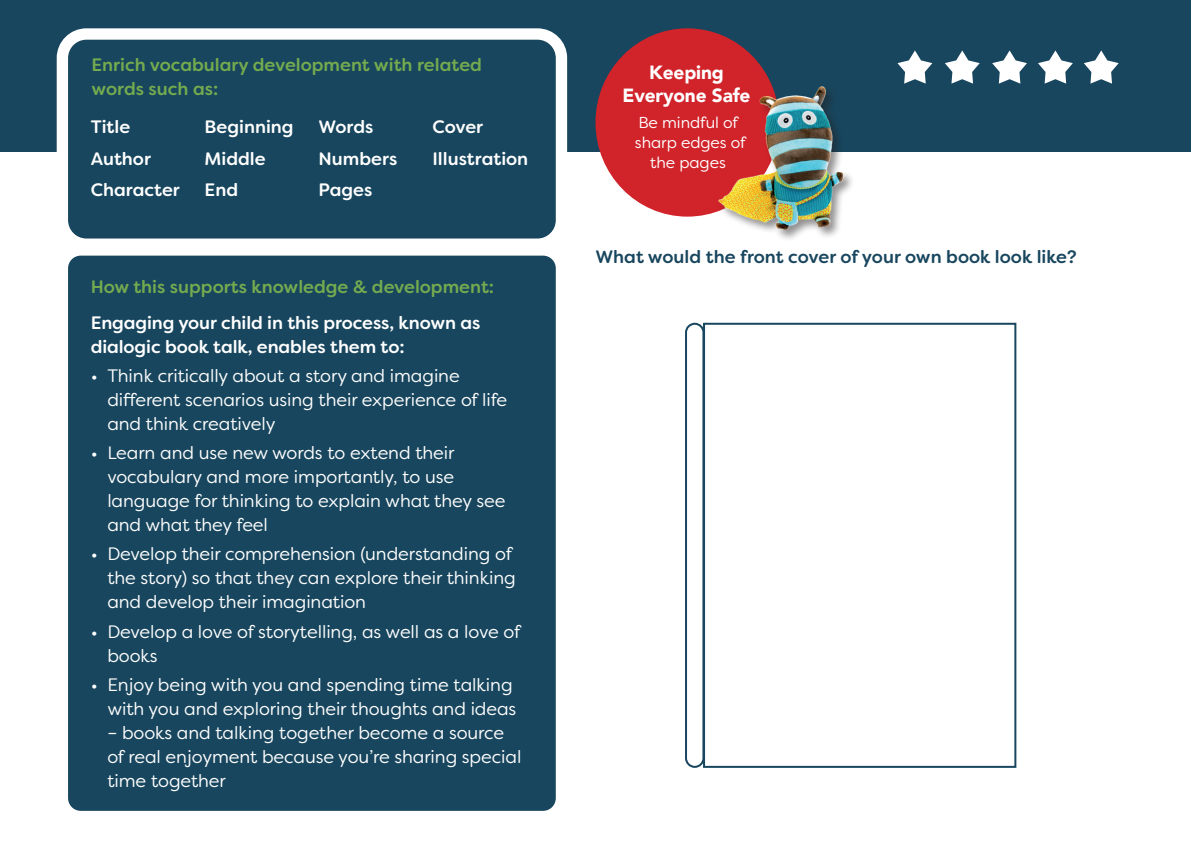
<style>
.page{position:relative;width:1191px;height:842px;background:#fff}
.page>*{position:absolute;margin:0;border:0;box-sizing:border-box;transform-origin:0 0}
.t1{font:900 19px/22.2px "Avenir LT Pro";letter-spacing:-.01em;color:#fff;text-align:center}
.t2{font:18px/24px "Filson Soft";letter-spacing:-.005em;color:#fff}
.t3{font:500 18px/31.2px "Filson Soft";letter-spacing:-.005em;color:#fff}
.t4{font:500 18px/24px "Filson Soft";color:#74ab4f}
.t5{font:500 18px "Filson Soft";color:#18465e}
.t6{font:15.8px/20px "Filson Soft";letter-spacing:-.005em;color:#fff;text-align:center}
</style>
<div class="page">
<div style="left:62px;top:250px;width:499px;height:566px;background:#18465e;border-radius:18px"></div>
<div style="left:57px;top:244px;width:510px;height:578px;border:11px solid #fff;border-radius:18px"></div>
<div style="left:0;top:0;width:1191px;height:151px;background:#18465e"></div>
<svg style="left:897px;top:50px;width:35px;height:34px"></svg>
<svg style="left:945px;top:50px;width:34px;height:34px"></svg>
<svg style="left:992px;top:50px;width:35px;height:34px"></svg>
<svg style="left:1038px;top:50px;width:34px;height:34px"></svg>
<svg style="left:1084px;top:50px;width:34px;height:34px"></svg>
<div style="left:595px;top:28px;width:184px;height:189px;background:#d1232a;border-radius:50%"></div>
<div style="left:717px;top:85px;width:138px;height:157px;background:#231f20;opacity:.5"></div>
<img style="left:715px;top:81px;width:138px;height:153px">
<div style="left:62px;top:34px;width:499px;height:210px;background:#18465e;border-radius:24px"></div>
<div style="left:57px;top:28px;width:510px;height:222px;border:11px solid #fff;border-radius:24px"></div>
<div style="left:685px;top:323px;width:19px;height:445px;border:2px solid #18465e;border-radius:9px"></div>
<div style="left:703px;top:323px;width:313px;height:445px;border:2px solid #18465e"></div>
<p class="t4" style="left:92px;top:53px;width:392px">Enrich vocabulary development with related words such as:</p>
<p class="t3" style="left:91px;top:112px;width:91px">Title<br>Author<br>Character</p>
<p class="t3" style="left:205px;top:112px;width:90px">Beginning<br>Middle<br>End</p>
<p class="t3" style="left:318px;top:112px;width:80px">Words<br>Numbers<br>Pages</p>
<p class="t3" style="left:432px;top:112px;width:97px">Cover<br>Illustration</p>
<p class="t4" style="left:91px;top:275px;width:405px">How this supports knowledge &amp; development:</p>
<p class="t3" style="left:91px;top:310px;width:391px;line-height:24px">Engaging your child in this process, known as dialogic book talk, enables them to:</p>
<p class="t2" style="left:107px;top:363px;width:401px;text-indent:-17px">• Think critically about a story and imagine different scenarios using their experience of life and think creatively</p>
<p class="t2" style="left:107px;top:441px;width:399px;text-indent:-17px">• Learn and use new words to extend their vocabulary and more importantly, to use language for thinking to explain what they see and what they feel</p>
<p class="t2" style="left:107px;top:542px;width:410px;text-indent:-17px">• Develop their comprehension (understanding of the story) so that they can explore their thinking and develop their imagination</p>
<p class="t2" style="left:107px;top:619px;width:415px;text-indent:-17px">• Develop a love of storytelling, as well as a love of books</p>
<p class="t2" style="left:91px;top:672px;width:427px;text-align:right">• Enjoy being with you and spending time talking with you and exploring their thoughts and ideas</p>
<p class="t2" style="left:107px;top:720px;width:415px">– books and talking together become a source of real enjoyment because you’re sharing special time together</p>
<p class="t1" style="left:622px;top:62px;width:130px">Keeping<br>Everyone Safe</p>
<p class="t6" style="left:635px;top:113px;width:112px">Be mindful of sharp edges of the pages</p>
<p class="t5" style="left:595px;top:245px;width:483px">What would the front cover of your own book look like?</p>
</div>
